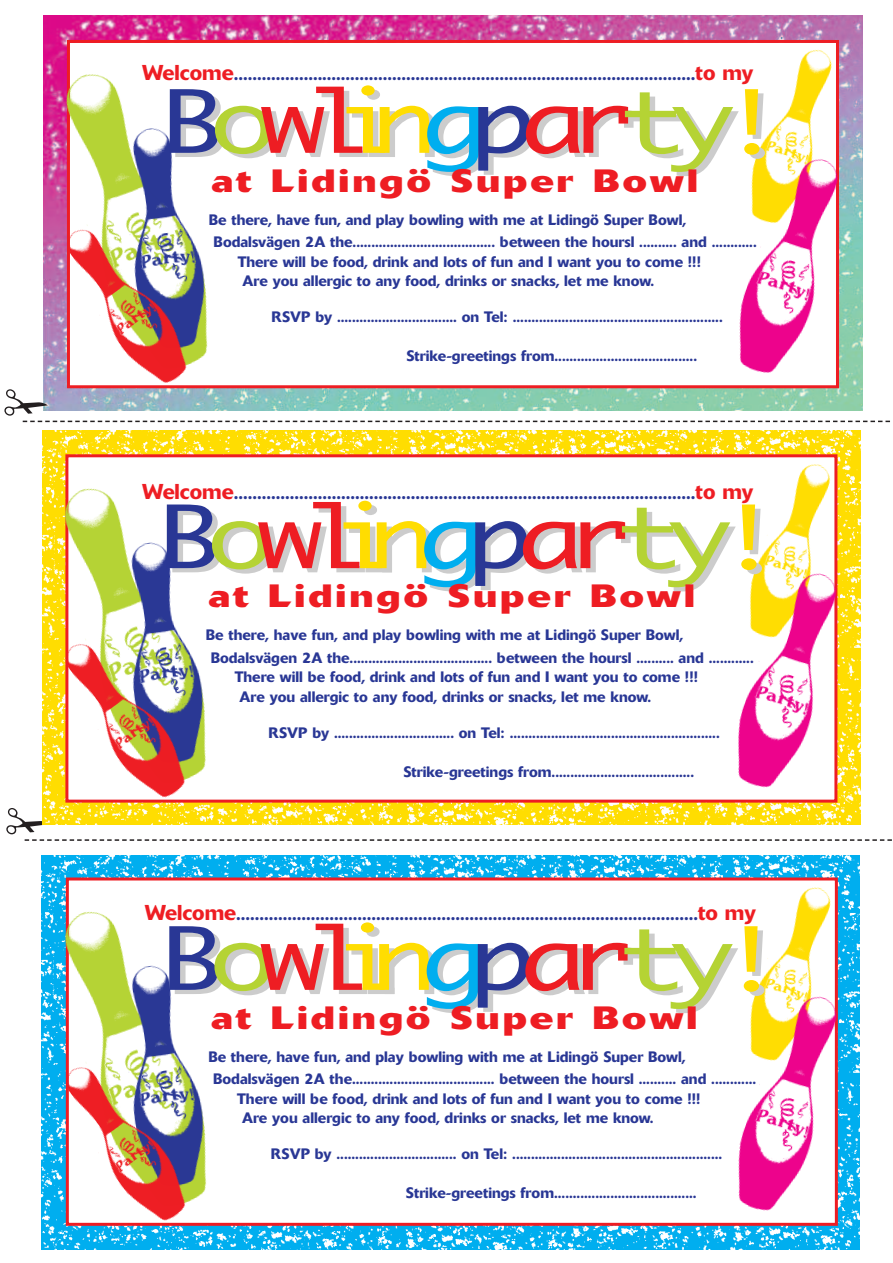
<style>
.page{position:relative;width:893px;height:1263px;background:#fff}
.page>*{position:absolute;margin:0;border:0;box-sizing:border-box;transform-origin:0 0}
.t1{font:84px "Monaco";letter-spacing:-.145em;color:#ee1d23;scale:1.3 1}
.t2{font:700 31.95px "Delta";letter-spacing:.075em;color:#ee1d23;scale:1.25 1}
.t3{font:500 18.6px "Delta";color:#293795}
.t4{font:500 15px/22.5px "Delta";color:#293795}
.s1{font-size:21.3px;color:#ee1d23}
.s2{color:#293795}
.s3{color:#b5d334}
.s4{color:#ffdd01}
.s5{color:#00aeef}
</style>
<div class="page">
<img style="left:44px;top:16px;width:818px;height:373px">
<div style="left:70px;top:43px;width:766px;height:342px;background:#fff"></div>
<img style="left:43px;top:54px;width:197px;height:335px">
<svg style="left:4px;top:389px;width:886px;height:33px"></svg>
<svg style="left:6px;top:808px;width:886px;height:33px"></svg>
<img style="left:110px;top:121px;width:108px;height:237px">
<img style="left:734px;top:39px;width:116px;height:107px">
<img style="left:717px;top:146px;width:144px;height:241px">
<img style="left:47px;top:213px;width:158px;height:185px">
<img style="left:42px;top:430px;width:818px;height:394px">
<div style="left:68px;top:457px;width:766px;height:343px;background:#fff"></div>
<img style="left:42px;top:469px;width:197px;height:335px">
<img style="left:109px;top:535px;width:108px;height:237px">
<img style="left:732px;top:454px;width:116px;height:106px">
<img style="left:716px;top:560px;width:144px;height:242px">
<img style="left:46px;top:627px;width:158px;height:185px">
<img style="left:41px;top:855px;width:819px;height:395px">
<div style="left:69px;top:880px;width:766px;height:343px;background:#fff"></div>
<img style="left:41px;top:892px;width:198px;height:335px">
<img style="left:109px;top:958px;width:108px;height:237px">
<img style="left:732px;top:877px;width:117px;height:106px">
<img style="left:716px;top:983px;width:144px;height:242px">
<img style="left:46px;top:1050px;width:158px;height:185px">
<p class="t3" style="left:142px;top:67px;width:613px"><span class="s1">Welcome</span>...................................................................................................<span class="s1">to my</span></p>
<h1 class="t1" style="left:161px;top:75px;width:481px"><span class="s2">B</span><span class="s3">o</span>wl<span class="s4">in</span><span class="s5">g</span><span class="s2">p</span>ar<span class="s3">ty</span><span class="s4">!</span></h1>
<h2 class="t2" style="left:212px;top:169px;width:390px">at Lidingö Super Bowl</h2>
<p class="t4" style="left:214px;top:210px;width:545px;text-indent:-5px">Be there, have fun, and play bowling with me at Lidingö Super Bowl,<br>Bodalsvägen 2A the...................................... between the hoursl .......... and ............</p>
<p class="t4" style="left:243px;top:253px;width:460px;line-height:19.5px;text-indent:-5px">There will be food, drink and lots of fun and I want you to come !!!<br>Are you allergic to any food, drinks or snacks, let me know.</p>
<p class="t4" style="left:271px;top:307px;width:453px">RSVP by ................................ on Tel: ........................................................</p>
<p class="t4" style="left:406px;top:346px;width:292px">Strike-greetings from......................................</p>
<p class="t3" style="left:142px;top:485px;width:613px"><span class="s1">Welcome</span>...................................................................................................<span class="s1">to my</span></p>
<h1 class="t1" style="left:158px;top:490px;width:481px"><span class="s2">B</span><span class="s3">o</span>wl<span class="s4">in</span><span class="s5">g</span><span class="s2">p</span>ar<span class="s3">ty</span><span class="s4">!</span></h1>
<h2 class="t2" style="left:209px;top:585px;width:390px">at Lidingö Super Bowl</h2>
<p class="t4" style="left:211px;top:625px;width:545px;text-indent:-5px">Be there, have fun, and play bowling with me at Lidingö Super Bowl,<br>Bodalsvägen 2A the...................................... between the hoursl .......... and ............</p>
<p class="t4" style="left:240px;top:668px;width:460px;line-height:19.5px;text-indent:-5px">There will be food, drink and lots of fun and I want you to come !!!<br>Are you allergic to any food, drinks or snacks, let me know.</p>
<p class="t4" style="left:268px;top:722px;width:453px">RSVP by ................................ on Tel: ........................................................</p>
<p class="t4" style="left:403px;top:761px;width:292px">Strike-greetings from......................................</p>
<p class="t3" style="left:145px;top:907px;width:613px"><span class="s1">Welcome</span>...................................................................................................<span class="s1">to my</span></p>
<h1 class="t1" style="left:160px;top:912px;width:481px"><span class="s2">B</span><span class="s3">o</span>wl<span class="s4">in</span><span class="s5">g</span><span class="s2">p</span>ar<span class="s3">ty</span><span class="s4">!</span></h1>
<h2 class="t2" style="left:211px;top:1006px;width:390px">at Lidingö Super Bowl</h2>
<p class="t4" style="left:213px;top:1047px;width:545px;text-indent:-5px">Be there, have fun, and play bowling with me at Lidingö Super Bowl,<br>Bodalsvägen 2A the...................................... between the hoursl .......... and ............</p>
<p class="t4" style="left:242px;top:1090px;width:460px;line-height:19.5px;text-indent:-5px">There will be food, drink and lots of fun and I want you to come !!!<br>Are you allergic to any food, drinks or snacks, let me know.</p>
<p class="t4" style="left:271px;top:1144px;width:453px">RSVP by ................................ on Tel: ........................................................</p>
<p class="t4" style="left:406px;top:1183px;width:292px">Strike-greetings from......................................</p>
</div>
